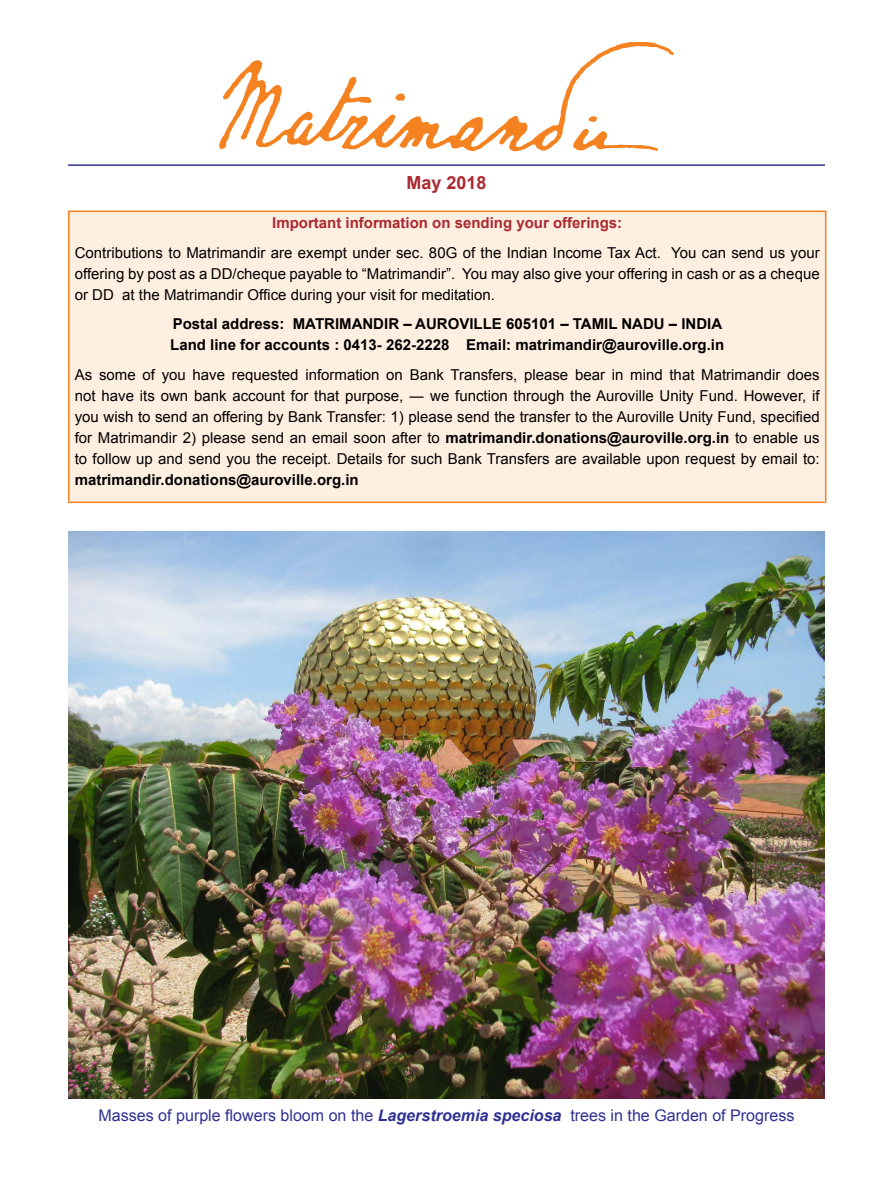
<style>
.page{position:relative;width:893px;height:1191px;background:#fff}
.page>*{position:absolute;margin:0;border:0;box-sizing:border-box;transform-origin:0 0}
.t1{font:700 18px "Arial";color:#ab2930}
.t2{font:16.05px "Arial";color:#2e3092}
.t3{font:15px/21px "Arial";color:#000;text-align:justify}
.t4{font:700 15px/21px "Arial";color:#000}
.t5{font:700 15px "Arial";color:#ab2930}
.s1{font-weight:700}
.s2{font-weight:700;font-style:italic}
</style>
<div class="page">
<img style="left:219px;top:43px;width:455px;height:109px">
<hr style="left:68px;top:164px;width:757px;height:2px;background:#2e3092">
<div style="left:69px;top:211px;width:757px;height:291px;background:#ffefe1"></div>
<hr style="left:68px;top:210px;width:758px;height:2px;background:#f58220">
<hr style="left:68px;top:212px;width:2px;height:289px;background:#f58220">
<hr style="left:825px;top:212px;width:1px;height:289px;background:#f58220">
<hr style="left:68px;top:501px;width:758px;height:2px;background:#f58220">
<img style="left:68px;top:531px;width:757px;height:567px">
<p class="t1" style="left:406px;top:170px;width:82px">May 2018</p>
<p class="t5" style="left:272px;top:212px;width:352px">Important information on sending your offerings:</p>
<p class="t3" style="left:75px;top:242px;width:746px">Contributions to Matrimandir are exempt under sec. 80G of the Indian Income Tax Act. You can send us your offering by post as a DD/cheque payable to “Matrimandir”. You may also give your offering in cash or as a cheque or DD at the Matrimandir Office during your visit for meditation.</p>
<p class="t4" style="left:170px;top:314px;width:555px">Postal address: MATRIMANDIR – AUROVILLE 605101 – TAMIL NADU – INDIA<br>Land line for accounts : 0413- 262-2228 Email: matrimandir@auroville.org.in</p>
<p class="t3" style="left:75px;top:364px;width:746px">As some of you have requested information on Bank Transfers, please bear in mind that Matrimandir does not have its own bank account for that purpose, ― we function through the Auroville Unity Fund. However, if you wish to send an offering by Bank Transfer: 1) please send the transfer to the Auroville Unity Fund, specified for Matrimandir 2) please send an email soon after to <span class="s1">matrimandir.donations@auroville.org.in</span> to enable us to follow up and send you the receipt. Details for such Bank Transfers are available upon request by email to:</p>
<p class="t4" style="left:75px;top:469px;width:285px">matrimandir.donations@auroville.org.in</p>
<p class="t2" style="left:99px;top:1105px;width:697px">Masses of purple flowers bloom on the <span class="s2">Lagerstroemia speciosa</span> trees in the Garden of Progress</p>
</div>
